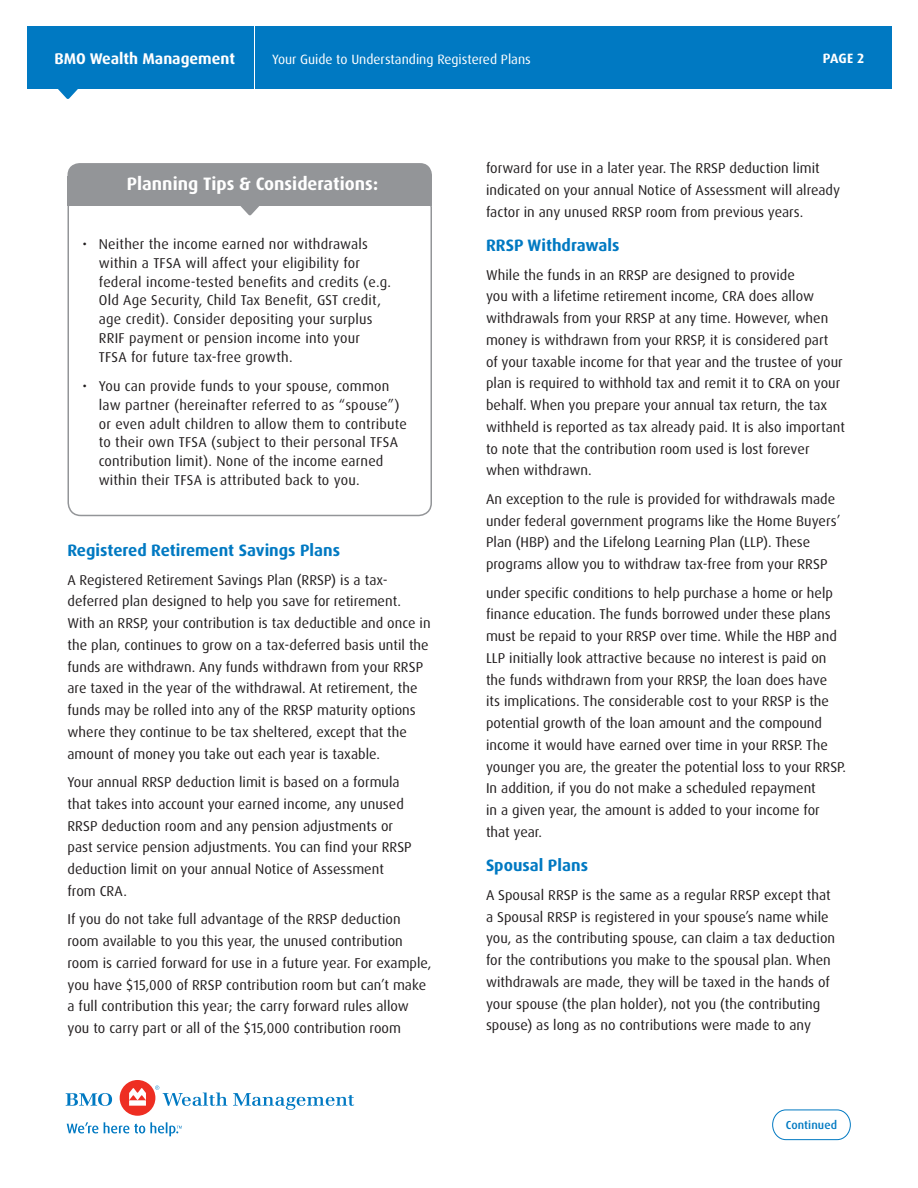
<style>
.page{position:relative;width:918px;height:1188px;background:#fff}
.page>*{position:absolute;margin:0;border:0;box-sizing:border-box;transform-origin:0 0}
.Body_copy{font:700 18px "Dax";color:#fff}
.Heading_level_1{font:700 16.5px "Dax Pro";color:#0079c2}
.Legal_entity_text{font:700 15.6px "Dax Pro";color:#fff}
.Body{font:14.25px/21.8px "Dax Pro";color:#231f20}
.Indented_Bullet_Copy{font:14.25px/18.8px "Dax";letter-spacing:.015em;color:#231f20}
.Legal_entity_text-2{font:13.5px "Dax Pro";color:#fff}
.Product_Name{font:700 13.5px "Dax Pro";color:#fff}
.t1{font:500 11.55px "Dax Pro";letter-spacing:.01em;color:#0079c2}
</style>
<div class="page">
<div style="left:27px;top:27px;width:865px;height:62px;background:#0079c2"></div>
<svg style="left:58px;top:89px;width:20px;height:10px"></svg>
<svg style="left:772px;top:1110px;width:79px;height:30px"></svg>
<svg style="left:240px;top:206px;width:19px;height:9px"></svg>
<div style="left:68px;top:163px;width:364px;height:30px;background:#939598;border-radius:12px"></div>
<div style="left:68px;top:194px;width:364px;height:322px;border:2px solid #939598;border-radius:13px"></div>
<div style="left:68px;top:177px;width:364px;height:29px;background:#939598"></div>
<hr style="left:254px;top:13px;width:1px;height:81px;background:#fff">
<svg style="left:66px;top:1093px;width:46px;height:13px"></svg>
<div style="left:120px;top:1080px;width:35px;height:36px;background:#ee2e22;border-radius:50%"></div>
<svg style="left:233px;top:1093px;width:121px;height:17px"></svg>
<svg style="left:129px;top:1088px;width:17px;height:18px"></svg>
<svg style="left:155px;top:1086px;width:72px;height:20px"></svg>
<svg style="left:67px;top:1122px;width:31px;height:11px"></svg>
<svg style="left:104px;top:1122px;width:78px;height:14px"></svg>
<p class="Legal_entity_text" style="left:55px;top:49px;width:182px">BMO Wealth Management</p>
<p class="Legal_entity_text-2" style="left:272px;top:51px;width:260px">Your Guide to Understanding Registered Plans</p>
<p class="Product_Name" style="left:823px;top:50px;width:43px">PAGE 2</p>
<p class="Body_copy" style="left:127px;top:173px;width:253px">Planning Tips &amp; Considerations:</p>
<p class="Indented_Bullet_Copy" style="left:99px;top:235px;width:294px;text-indent:-16px">• Neither the income earned nor withdrawals within a TFSA will affect your eligibility for federal income-tested benefits and credits (e.g.<br>Old Age Security, Child Tax Benefit, GST credit, age credit). Consider depositing your surplus RRIF payment or pension income into your TFSA for future tax-free growth.</p>
<p class="Indented_Bullet_Copy" style="left:99px;top:377px;width:310px;text-indent:-16px">• You can provide funds to your spouse, common law partner (hereinafter referred to as “spouse”) or even adult children to allow them to contribute to their own TFSA (subject to their personal TFSA contribution limit). None of the income earned within their TFSA is attributed back to you.</p>
<p class="Heading_level_1" style="left:68px;top:540px;width:274px">Registered Retirement Savings Plans</p>
<p class="Body" style="left:68px;top:569px;width:365px">A Registered Retirement Savings Plan (RRSP) is a tax&shy;deferred plan designed to help you save for retirement.<br>With an RRSP, your contribution is tax deductible and once in the plan, continues to grow on a tax-deferred basis until the funds are withdrawn. Any funds withdrawn from your RRSP are taxed in the year of the withdrawal. At retirement, the funds may be rolled into any of the RRSP maturity options where they continue to be tax sheltered, except that the amount of money you take out each year is taxable.</p>
<p class="Body" style="left:68px;top:771px;width:346px">Your annual RRSP deduction limit is based on a formula that takes into account your earned income, any unused RRSP deduction room and any pension adjustments or past service pension adjustments. You can find your RRSP deduction limit on your annual Notice of Assessment from CRA.</p>
<p class="Body" style="left:68px;top:909px;width:366px">If you do not take full advantage of the RRSP deduction room available to you this year, the unused contribution room is carried forward for use in a future year. For example, you have $15,000 of RRSP contribution room but can’t make a full contribution this year; the carry forward rules allow you to carry part or all of the $15,000 contribution room</p>
<p class="Body" style="left:486px;top:157px;width:356px">forward for use in a later year. The RRSP deduction limit indicated on your annual Notice of Assessment will already factor in any unused RRSP room from previous years.</p>
<p class="Heading_level_1" style="left:486px;top:235px;width:135px">RRSP Withdrawals</p>
<p class="Body" style="left:486px;top:264px;width:360px">While the funds in an RRSP are designed to provide<br>you with a lifetime retirement income, CRA does allow withdrawals from your RRSP at any time. However, when money is withdrawn from your RRSP, it is considered part<br>of your taxable income for that year and the trustee of your plan is required to withhold tax and remit it to CRA on your behalf. When you prepare your annual tax return, the tax withheld is reported as tax already paid. It is also important to note that the contribution room used is lost forever when withdrawn.</p>
<p class="Body" style="left:486px;top:488px;width:356px">An exception to the rule is provided for withdrawals made under federal government programs like the Home Buyers’ Plan (HBP) and the Lifelong Learning Plan (LLP). These programs allow you to withdraw tax-free from your RRSP</p>
<p class="Body" style="left:486px;top:582px;width:361px">under specific conditions to help purchase a home or help finance education. The funds borrowed under these plans must be repaid to your RRSP over time. While the HBP and LLP initially look attractive because no interest is paid on the funds withdrawn from your RRSP, the loan does have<br>its implications. The considerable cost to your RRSP is the potential growth of the loan amount and the compound income it would have earned over time in your RRSP. The younger you are, the greater the potential loss to your RRSP.<br>In addition, if you do not make a scheduled repayment<br>in a given year, the amount is added to your income for that year.</p>
<p class="Heading_level_1" style="left:486px;top:855px;width:104px">Spousal Plans</p>
<p class="Body" style="left:486px;top:884px;width:351px">A Spousal RRSP is the same as a regular RRSP except that a Spousal RRSP is registered in your spouse’s name while you, as the contributing spouse, can claim a tax deduction for the contributions you make to the spousal plan. When withdrawals are made, they will be taxed in the hands of your spouse (the plan holder), not you (the contributing spouse) as long as no contributions were made to any</p>
<p class="t1" style="left:786px;top:1118px;width:53px">Continued</p>
</div>
